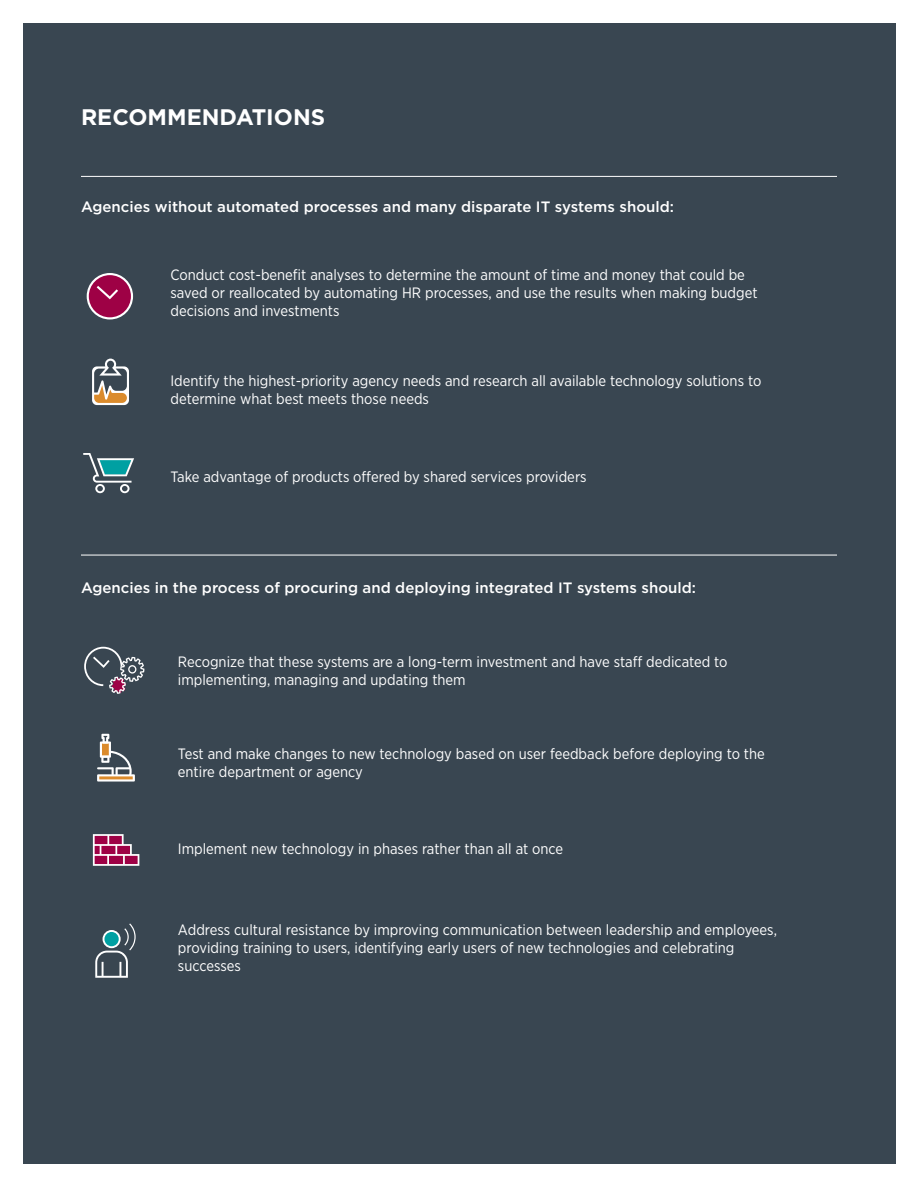
<style>
.page{position:relative;width:918px;height:1188px;background:#fff}
.page>*{position:absolute;margin:0;border:0;box-sizing:border-box;transform-origin:0 0}
.t1{font:700 22.5px "Gotham";color:#fff}
.t2{font:15px/18px "Gotham Narrow";color:#fff}
.t3{font:500 15px "Gotham";color:#fff}
</style>
<div class="page">
<div style="left:23px;top:24px;width:872px;height:1140px;background:#394651"></div>
<svg style="left:87px;top:273px;width:46px;height:46px"></svg>
<svg style="left:92px;top:359px;width:37px;height:46px"></svg>
<svg style="left:83px;top:453px;width:51px;height:40px"></svg>
<svg style="left:84px;top:647px;width:60px;height:47px"></svg>
<svg style="left:97px;top:734px;width:38px;height:48px"></svg>
<svg style="left:93px;top:834px;width:46px;height:32px"></svg>
<svg style="left:95px;top:923px;width:41px;height:55px"></svg>
<hr style="left:81px;top:176px;width:756px;height:1px;background:#fff">
<hr style="left:81px;top:555px;width:756px;height:1px;background:#fff">
<h1 class="t1" style="left:81px;top:102px;width:246px">RECOMMENDATIONS</h1>
<p class="t3" style="left:81px;top:196px;width:595px">Agencies without automated processes and many disparate IT systems should:</p>
<p class="t2" style="left:170px;top:265px;width:589px">Conduct cost-benefit analyses to determine the amount of time and money that could be saved or reallocated by automating HR processes, and use the results when making budget decisions and investments</p>
<p class="t2" style="left:170px;top:371px;width:592px">Identify the highest-priority agency needs and research all available technology solutions to determine what best meets those needs</p>
<p class="t2" style="left:170px;top:467px;width:418px">Take advantage of products offered by shared services providers</p>
<p class="t3" style="left:81px;top:578px;width:617px">Agencies in the process of procuring and deploying integrated IT systems should:</p>
<p class="t2" style="left:178px;top:653px;width:551px">Recognize that these systems are a long-term investment and have staff dedicated to implementing, managing and updating them</p>
<p class="t2" style="left:178px;top:744px;width:588px">Test and make changes to new technology based on user feedback before deploying to the entire department or agency</p>
<p class="t2" style="left:178px;top:839px;width:387px">Implement new technology in phases rather than all at once</p>
<p class="t2" style="left:178px;top:921px;width:601px">Address cultural resistance by improving communication between leadership and employees, providing training to users, identifying early users of new technologies and celebrating successes</p>
</div>
